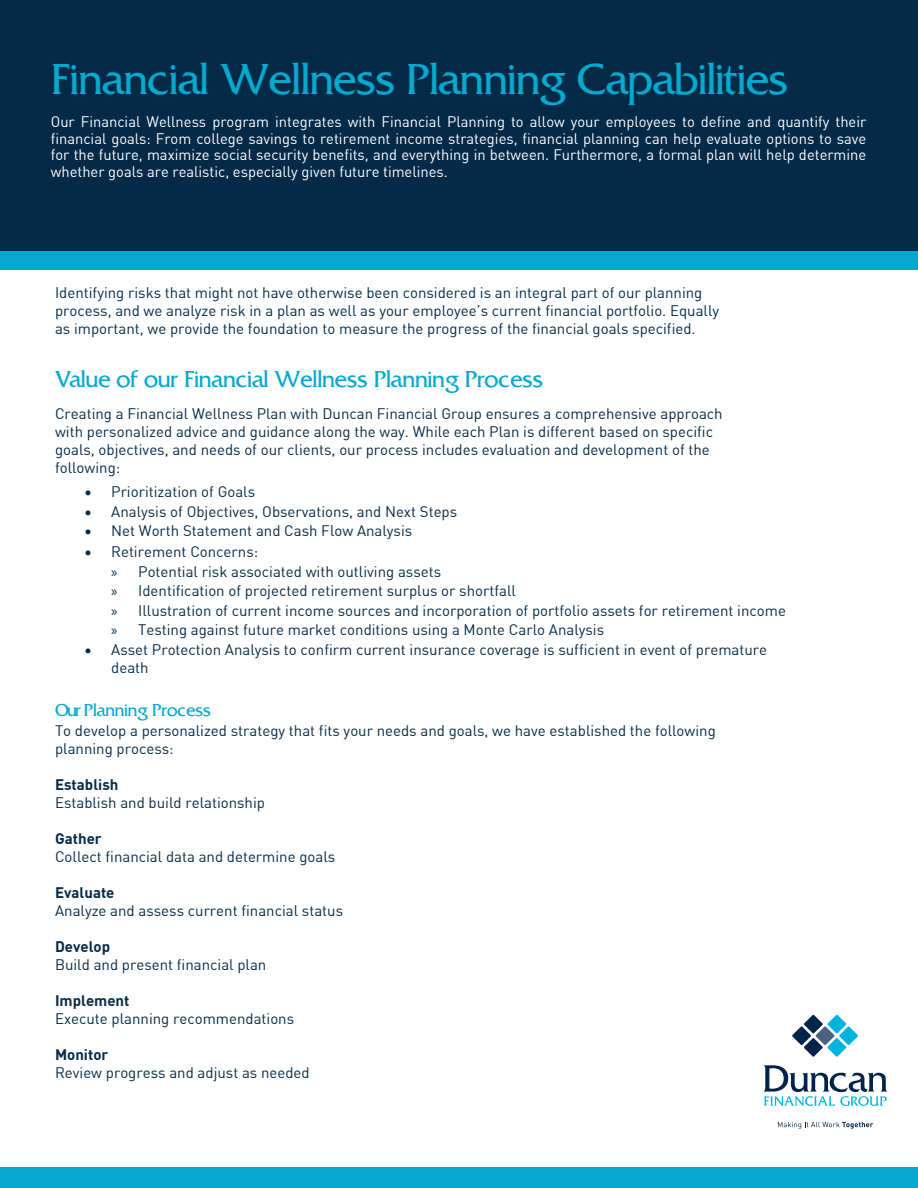
<style>
.page{position:relative;width:918px;height:1188px;background:#fff}
.page>*{position:absolute;margin:0;border:0;box-sizing:border-box;transform-origin:0 0}
.Page_Title{font:45px "Friz Qua No 2 D";color:#05a8ce}
.Body_Text_-_Left{font:24px "Friz Qua No 2 D";color:#05a8ce}
.t1{font:18px "Friz Qua No 2 D";color:#05a8ce}
.Body_Text_-_Left-2{font:15px/18px "DIN Offc";color:#052a48}
.Page_Title-2{font:15px/16.5px "DIN Offc";color:#fff;text-align:justify}
.Body_Text_-_Left-3{font:15px/18px "DIN Offc";color:#002b49}
.t2{font:700 15px "DIN Offc";color:#052a48}
.s1{font-family:"Myriad Pro"}
</style>
<div class="page">
<div style="left:0;top:1167px;width:918px;height:21px;background:#05a8ce"></div>
<div style="left:0;top:251px;width:918px;height:19px;background:#05a8ce"></div>
<div style="left:0;top:0;width:918px;height:251px;background:#052a48"></div>
<svg style="left:778px;top:1122px;width:95px;height:7px"></svg>
<svg style="left:764px;top:1065px;width:123px;height:41px"></svg>
<svg style="left:792px;top:1026px;width:19px;height:19px"></svg>
<svg style="left:804px;top:1038px;width:19px;height:19px"></svg>
<svg style="left:804px;top:1015px;width:19px;height:19px"></svg>
<svg style="left:816px;top:1026px;width:19px;height:19px"></svg>
<svg style="left:827px;top:1038px;width:19px;height:19px"></svg>
<svg style="left:827px;top:1015px;width:19px;height:19px"></svg>
<svg style="left:839px;top:1026px;width:19px;height:19px"></svg>
<p class="Page_Title" style="left:51px;top:53px;width:739px">Financial Wellness Planning Capabilities</p>
<p class="Page_Title-2" style="left:51px;top:114px;width:817px">Our Financial Wellness program integrates with Financial Planning to allow your employees to define and quantify their financial goals: From college savings to retirement income strategies, financial planning can help evaluate options to save for the future, maximize social security benefits, and everything in between. Furthermore, a formal plan will help determine whether goals are realistic, especially given future timelines.</p>
<p class="Body_Text_-_Left-3" style="left:55px;top:283px;width:666px">Identifying risks that might not have otherwise been considered is an integral part of our planning process, and we analyze risk in a plan as well as your employee’s current financial portfolio. Equally as important, we provide the foundation to measure the progress of the financial goals specified.</p>
<p class="Body_Text_-_Left" style="left:55px;top:366px;width:490px">Value of our Financial Wellness Planning Process</p>
<p class="Body_Text_-_Left-2" style="left:55px;top:404px;width:669px">Creating a Financial Wellness Plan with Duncan Financial Group ensures a comprehensive approach with personalized advice and guidance along the way. While each Plan is different based on specific goals, objectives, and needs of our clients, our process includes evaluation and development of the following:</p>
<p class="Body_Text_-_Left-2" style="left:84px;top:483px;width:172px">• Prioritization of Goals</p>
<p class="Body_Text_-_Left-2" style="left:84px;top:502px;width:375px">• Analysis of Objectives, Observations, and Next Steps</p>
<p class="Body_Text_-_Left-2" style="left:84px;top:522px;width:330px">• Net Worth Statement and Cash Flow Analysis</p>
<p class="Body_Text_-_Left-2" style="left:111px;top:542px;width:676px;line-height:19.5px;text-indent:-27px">• Retirement Concerns:<br><span class="s1">»</span> Potential risk associated with outliving assets<br><span class="s1">»</span> Identification of projected retirement surplus or shortfall<br><span class="s1">»</span> Illustration of current income sources and incorporation of portfolio assets for retirement income <span class="s1">»</span> Testing against future market conditions using a Monte Carlo Analysis</p>
<p class="Body_Text_-_Left-2" style="left:111px;top:640px;width:657px;text-indent:-27px">• Asset Protection Analysis to confirm current insurance coverage is sufficient in event of premature death</p>
<p class="t1" style="left:55px;top:699px;width:157px">Our Planning Process</p>
<p class="Body_Text_-_Left-2" style="left:55px;top:722px;width:662px">To develop a personalized strategy that fits your needs and goals, we have established the following planning process:</p>
<p class="t2" style="left:55px;top:775px;width:65px">Establish</p>
<p class="Body_Text_-_Left-2" style="left:55px;top:794px;width:211px">Establish and build relationship</p>
<p class="t2" style="left:55px;top:829px;width:48px">Gather</p>
<p class="Body_Text_-_Left-2" style="left:55px;top:848px;width:282px">Collect financial data and determine goals</p>
<p class="t2" style="left:55px;top:883px;width:61px">Evaluate</p>
<p class="Body_Text_-_Left-2" style="left:55px;top:902px;width:290px">Analyze and assess current financial status</p>
<p class="t2" style="left:55px;top:937px;width:57px">Develop</p>
<p class="Body_Text_-_Left-2" style="left:55px;top:956px;width:213px">Build and present financial plan</p>
<p class="t2" style="left:55px;top:991px;width:76px">Implement</p>
<p class="Body_Text_-_Left-2" style="left:55px;top:1010px;width:241px">Execute planning recommendations</p>
<p class="t2" style="left:55px;top:1045px;width:55px">Monitor</p>
<p class="Body_Text_-_Left-2" style="left:55px;top:1064px;width:256px">Review progress and adjust as needed</p>
</div>
